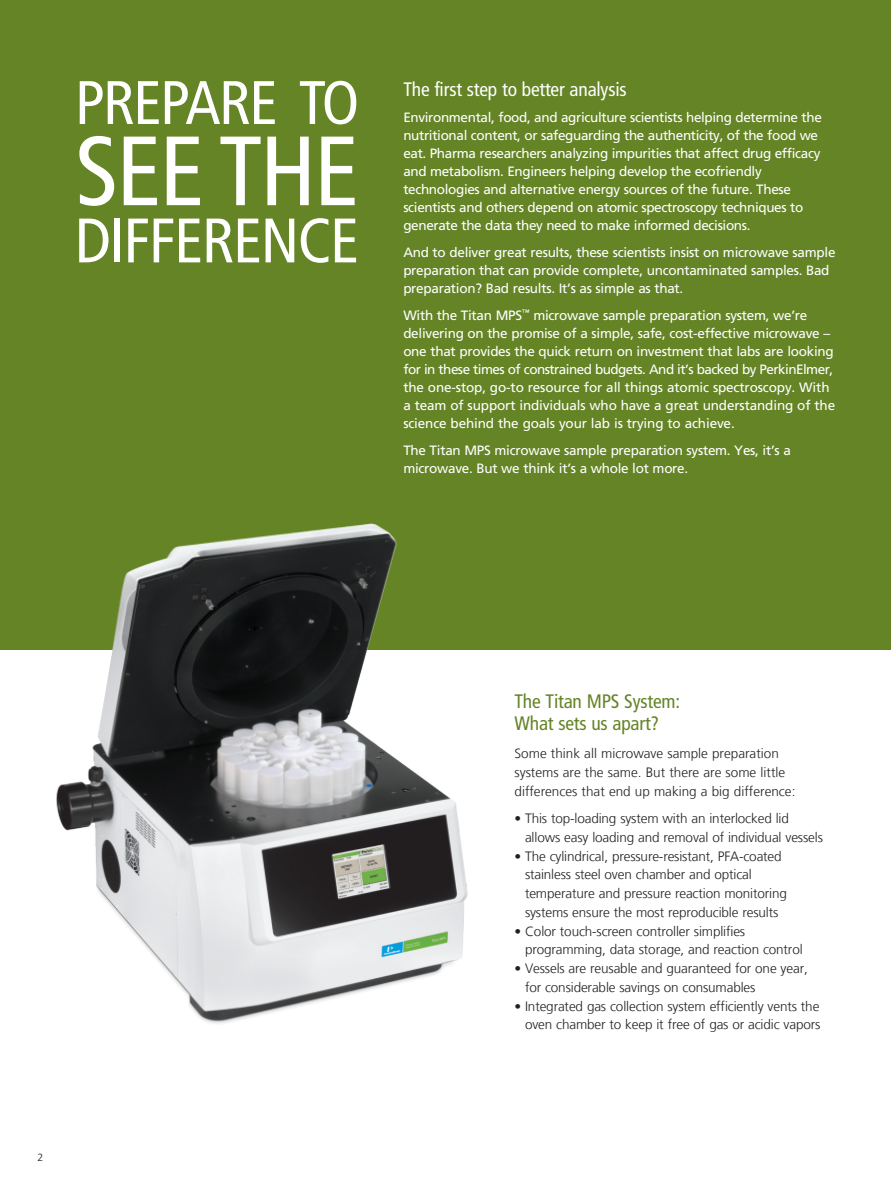
<style>
.page{position:relative;width:891px;height:1188px;background:#fff}
.page>*{position:absolute;margin:0;border:0;box-sizing:border-box;transform-origin:0 0}
.t1{font:condensed 98.25px "Frutiger LT Com";letter-spacing:-.025em;color:#fff}
.t2{font:condensed 62.7px "Frutiger LT Com";letter-spacing:-.02em;color:#fff}
.t3{font:condensed 61.35px "Frutiger LT Com";letter-spacing:-.025em;color:#fff}
.Body_Copy{font:condensed 19.5px/22.5px "Frutiger LT Com";letter-spacing:-.01em;color:#648426}
.Body_Copy-2{font:condensed 19.5px "Frutiger LT Com";letter-spacing:-.01em;color:#fff}
.Body_Copy-3{font:13.5px/18px "Frutiger LT Com";letter-spacing:-.02em;color:#fff}
.Body_Copy-4{font:300 13.5px/18.8px "Frutiger LT Com";letter-spacing:-.01em;color:#231f20}
.t4{font:300 10.5px "Frutiger LT Com";color:#231f20}
</style>
<div class="page">
<div style="left:0;top:0;width:891px;height:649px;background:#648426"></div>
<img style="left:44px;top:523px;width:448px;height:501px">
<p class="t3" style="left:75px;top:67px;width:286px">PREPARE TO</p>
<p class="t1" style="left:75px;top:114px;width:286px">SEE THE</p>
<p class="t2" style="left:75px;top:204px;width:286px">DIFFERENCE</p>
<p class="Body_Copy-2" style="left:403px;top:78px;width:225px">The first step to better analysis</p>
<p class="Body_Copy-3" style="left:403px;top:109px;width:420px">Environmental, food, and agriculture scientists helping determine the nutritional content, or safeguarding the authenticity, of the food we eat. Pharma researchers analyzing impurities that affect drug efficacy and metabolism. Engineers helping develop the ecofriendly technologies and alternative energy sources of the future. These scientists and others depend on atomic spectroscopy techniques to generate the data they need to make informed decisions.</p>
<p class="Body_Copy-3" style="left:403px;top:244px;width:434px">And to deliver great results, these scientists insist on microwave sample preparation that can provide complete, uncontaminated samples. Bad preparation? Bad results. It’s as simple as that.</p>
<p class="Body_Copy-3" style="left:403px;top:306px;width:433px">With the Titan MPS<sup>™</sup> microwave sample preparation system, we’re delivering on the promise of a simple, safe, cost-effective microwave – one that provides the quick return on investment that labs are looking for in these times of constrained budgets. And it’s backed by PerkinElmer, the one-stop, go-to resource for all things atomic spectroscopy. With a team of support individuals who have a great understanding of the science behind the goals your lab is trying to achieve.</p>
<p class="Body_Copy-3" style="left:403px;top:441px;width:389px;line-height:18.8px">The Titan MPS microwave sample preparation system. Yes, it’s a microwave. But we think it’s a whole lot more.</p>
<p class="t4" style="left:38px;top:1151px;width:7px">2</p>
<p class="Body_Copy" style="left:514px;top:690px;width:167px">The Titan MPS System:<br>What sets us apart?</p>
<p class="Body_Copy-4" style="left:514px;top:744px;width:282px">Some think all microwave sample preparation systems are the same. But there are some little differences that end up making a big difference:</p>
<p class="Body_Copy-4" style="left:525px;top:809px;width:299px;text-indent:-11px">• This top-loading system with an interlocked lid allows easy loading and removal of individual vessels</p>
<p class="Body_Copy-4" style="left:525px;top:847px;width:263px;text-indent:-11px">• The cylindrical, pressure-resistant, PFA-coated stainless steel oven chamber and optical temperature and pressure reaction monitoring systems ensure the most reproducible results</p>
<p class="Body_Copy-4" style="left:525px;top:922px;width:279px;text-indent:-11px">• Color touch-screen controller simplifies programming, data storage, and reaction control</p>
<p class="Body_Copy-4" style="left:525px;top:959px;width:284px;text-indent:-11px">• Vessels are reusable and guaranteed for one year, for considerable savings on consumables</p>
<p class="Body_Copy-4" style="left:514px;top:997px;width:307px;text-align:right">• Integrated gas collection system efficiently vents the oven chamber to keep it free of gas or acidic vapors</p>
</div>
